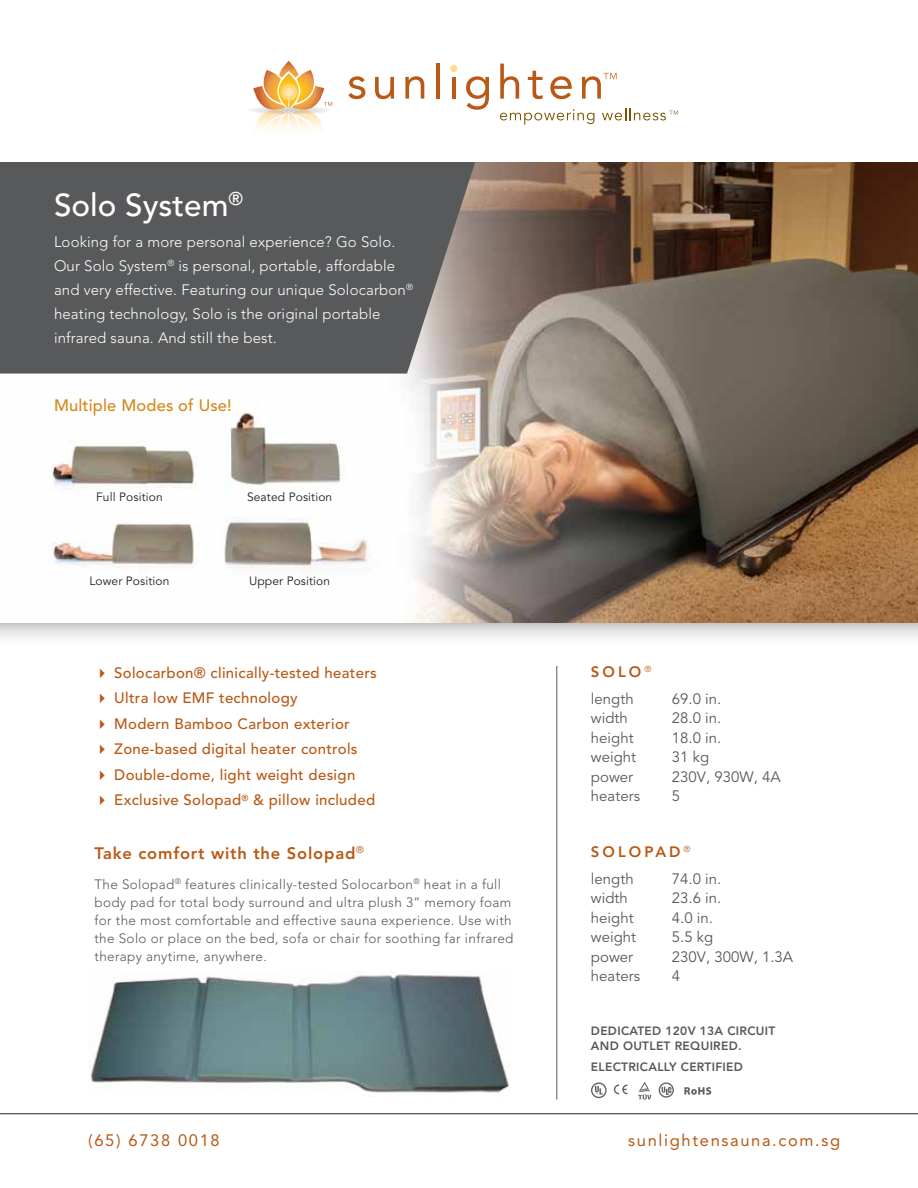
<style>
.page{position:relative;width:918px;height:1188px;background:#fff}
.page>*{position:absolute;margin:0;border:0;box-sizing:border-box;transform-origin:0 0}
.t1{font:500 31.5px "Avenir LT Std";color:#fff}
.t2{font:16.5px "Avenir LT Std";letter-spacing:.1em;color:#b95915}
.t3{font:800 16.5px "Avenir LT Std";letter-spacing:.05em;color:#b95915}
.t4{font:500 16.5px "Avenir LT Std";letter-spacing:.01em;color:#d4891c}
.t5{font:300 15px/24px "Avenir LT Std";letter-spacing:.01em;color:#fff}
.t6{font:500 15px "Avenir LT Std";letter-spacing:.02em;color:#b95915}
.t7{font:15px/26.2px "Avenir LT Std";color:#58595b}
.t8{font:800 15px/26.2px "Avenir LT Std";letter-spacing:.2em;color:#b95915}
.t9{font:300 13.5px/18px "Avenir LT Std";letter-spacing:.025em;color:#58595b}
.t10{font:800 12px/14.4px "Avenir LT Std";letter-spacing:.025em;color:#58595b}
.t11{font:12px "Avenir LT Std";letter-spacing:.01em;color:#231f20}
.t12{font:7.35px "Impact";color:#231f20}
.s1{font-weight:800;color:#b95915}
.s2{font-weight:400;color:#58595b}
</style>
<div class="page">
<svg style="left:0;top:623px;width:918px;height:15px"></svg>
<svg style="left:348px;top:76px;width:17px;height:23px"></svg>
<svg style="left:375px;top:77px;width:19px;height:22px"></svg>
<svg style="left:405px;top:76px;width:19px;height:23px"></svg>
<hr style="left:436px;top:64px;width:4px;height:35px;background:#b95915">
<svg style="left:466px;top:76px;width:23px;height:34px"></svg>
<svg style="left:500px;top:64px;width:19px;height:35px"></svg>
<svg style="left:528px;top:71px;width:15px;height:28px"></svg>
<svg style="left:550px;top:76px;width:22px;height:23px"></svg>
<svg style="left:500px;top:109px;width:94px;height:16px"></svg>
<div style="left:450px;top:65px;width:7px;height:7px;background:#ffda8b;border-radius:50%"></div>
<svg style="left:582px;top:73px;width:35px;height:26px"></svg>
<svg style="left:602px;top:108px;width:76px;height:12px"></svg>
<svg style="left:251px;top:61px;width:82px;height:69px"></svg>
<hr style="left:452px;top:77px;width:4px;height:22px;background:#b95915">
<img style="left:52px;top:162px;width:866px;height:461px">
<div style="left:0;top:162px;width:475px;height:212px;background:#58595b"></div>
<hr style="left:0;top:1113px;width:918px;height:1px;background:#231f20">
<svg style="left:591px;top:1082px;width:16px;height:16px"></svg>
<svg style="left:614px;top:1085px;width:14px;height:9px"></svg>
<svg style="left:638px;top:1082px;width:13px;height:18px"></svg>
<svg style="left:659px;top:1082px;width:15px;height:16px"></svg>
<svg style="left:684px;top:1087px;width:27px;height:8px"></svg>
<img style="left:90px;top:971px;width:420px;height:122px">
<hr style="left:556px;top:666px;width:1px;height:434px;background:#58595b">
<h1 class="t1" style="left:54px;top:187px;width:191px">Solo System<sup>®</sup></h1>
<p class="t5" style="left:54px;top:229px;width:361px">Looking for a more personal experience? Go Solo.<br>Our Solo System<sup>®</sup> is personal, portable, affordable and very effective. Featuring our unique Solocarbon<sup>® </sup>heating technology, Solo is the original portable infrared sauna. And still the best.</p>
<p class="t4" style="left:54px;top:395px;width:179px">Multiple Modes of Use!</p>
<p class="t11" style="left:96px;top:490px;width:68px">Full Position</p>
<p class="t11" style="left:247px;top:490px;width:87px">Seated Position</p>
<p class="t11" style="left:89px;top:574px;width:81px">Lower Position</p>
<p class="t11" style="left:249px;top:574px;width:83px">Upper Position</p>
<p class="t6" style="left:94px;top:664px;width:284px">✔ Solocarbon® clinically-tested heaters</p>
<p class="t6" style="left:94px;top:690px;width:205px">✔ Ultra low EMF technology</p>
<p class="t6" style="left:94px;top:715px;width:257px">✔ Modern Bamboo Carbon exterior</p>
<p class="t6" style="left:94px;top:741px;width:265px">✔ Zone-based digital heater controls</p>
<p class="t6" style="left:94px;top:766px;width:262px">✔ Double-dome, light weight design</p>
<p class="t6" style="left:94px;top:792px;width:282px">✔ Exclusive Solopad<sup>®</sup> &amp; pillow included</p>
<p class="t3" style="left:94px;top:843px;width:271px">Take comfort with the Solopad<sup>®</sup></p>
<p class="t9" style="left:94px;top:875px;width:421px">The Solopad<sup>®</sup> features clinically-tested Solocarbon<sup>®</sup> heat in a full body pad for total body surround and ultra plush 3” memory foam for the most comfortable and effective sauna experience. Use with the Solo or place on the bed, sofa or chair for soothing far infrared therapy anytime, anywhere.</p>
<p class="t7" style="left:591px;top:659px;width:62px"><span class="s1">SOLO</span> <sup>® </sup>length</p>
<p class="t7" style="left:672px;top:686px;width:51px">69.0 in.</p>
<p class="t7" style="left:591px;top:705px;width:38px">width</p>
<p class="t7" style="left:672px;top:705px;width:51px">28.0 in.</p>
<p class="t7" style="left:591px;top:725px;width:44px">height</p>
<p class="t7" style="left:672px;top:725px;width:51px">18.0 in.</p>
<p class="t7" style="left:591px;top:744px;width:47px">weight</p>
<p class="t7" style="left:672px;top:744px;width:39px">31 kg</p>
<p class="t7" style="left:591px;top:764px;width:44px">power</p>
<p class="t7" style="left:672px;top:764px;width:110px">230V, 930W, 4A</p>
<p class="t7" style="left:591px;top:783px;width:51px">heaters</p>
<p class="t7" style="left:672px;top:783px;width:10px">5</p>
<p class="t8" style="left:591px;top:839px;width:101px">SOLOPAD <sup>® </sup><span class="s2">length</span></p>
<p class="t7" style="left:672px;top:866px;width:51px">74.0 in.</p>
<p class="t7" style="left:591px;top:885px;width:38px">width</p>
<p class="t7" style="left:672px;top:885px;width:51px">23.6 in.</p>
<p class="t7" style="left:591px;top:905px;width:44px">height</p>
<p class="t7" style="left:672px;top:905px;width:43px">4.0 in.</p>
<p class="t7" style="left:591px;top:924px;width:47px">weight</p>
<p class="t7" style="left:672px;top:924px;width:43px">5.5 kg</p>
<p class="t7" style="left:591px;top:944px;width:44px">power</p>
<p class="t7" style="left:672px;top:944px;width:123px">230V, 300W, 1.3A</p>
<p class="t7" style="left:591px;top:963px;width:51px">heaters</p>
<p class="t7" style="left:672px;top:963px;width:10px">4</p>
<p class="t10" style="left:591px;top:1024px;width:186px">DEDICATED 120V 13A CIRCUIT<br>AND OUTLET REQUIRED.</p>
<p class="t10" style="left:591px;top:1059px;width:154px">ELECTRICALLY CERTIFIED</p>
<p class="t12" style="left:668px;top:1084px;width:6px">C</p>
<p class="t2" style="left:88px;top:1131px;width:133px">(65) 6738 0018</p>
<p class="t2" style="left:628px;top:1131px;width:213px">sunlightensauna.com.sg</p>
</div>
